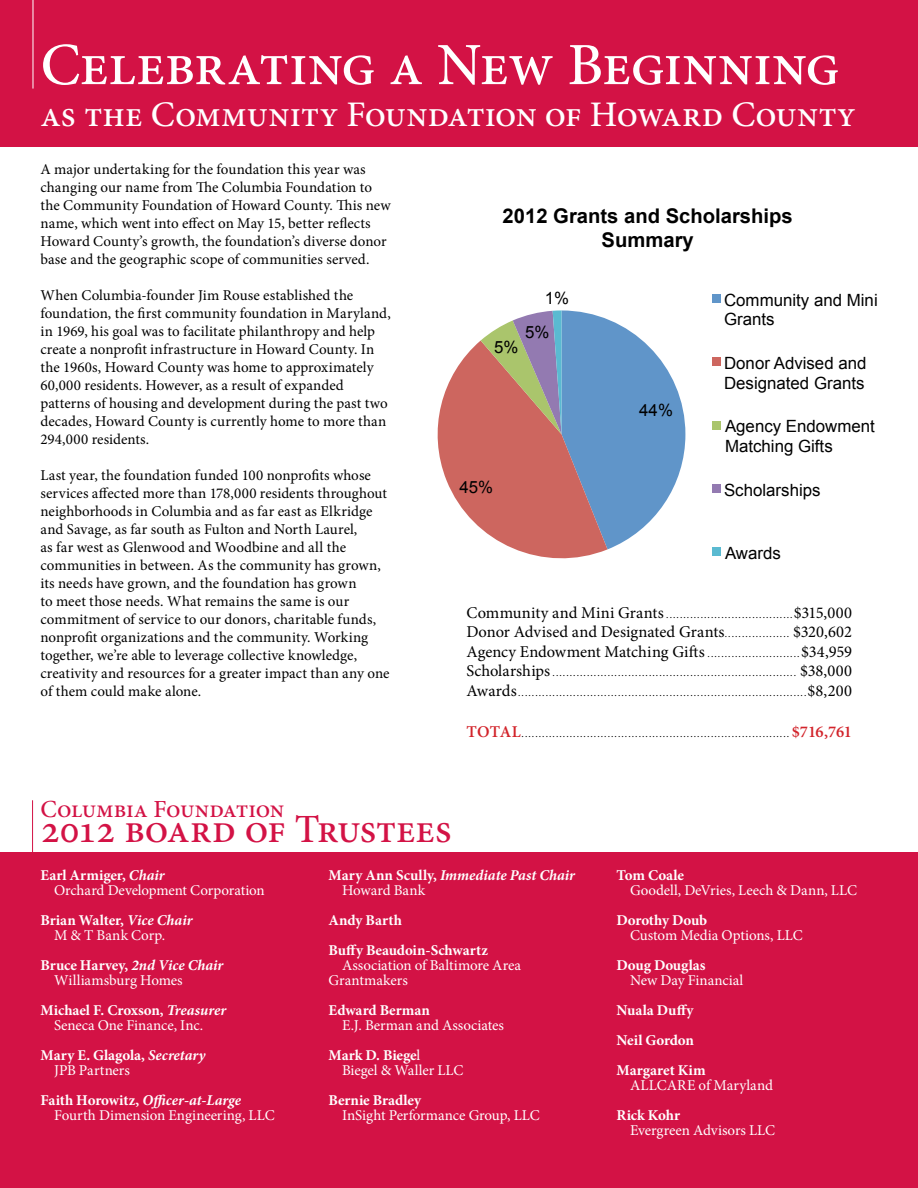
<style>
.page{position:relative;width:918px;height:1188px;background:#fff}
.page>*{position:absolute;margin:0;border:0;box-sizing:border-box;transform-origin:0 0}
.t1{font:500 60px "Minion Pro";letter-spacing:-.015em;color:#fff}
.t2{font:500 40.05px "Minion Pro";letter-spacing:-.015em;color:#d31245}
.t3{font:500 36px "Minion Pro";letter-spacing:-.005em;color:#fff}
.t4{font:500 24.6px "Minion Pro";letter-spacing:-.02em;color:#d31245}
.t5{font:700 20.25px/23.4px "Arial";color:#000;text-align:center}
.t6{font:16.8px/19.6px "Arial";color:#000}
.t7{font:16.5px/19.5px "Minion Pro";color:#000}
.t8{font:15px/18px "Minion Pro";letter-spacing:.005em;color:#000}
.t9{font:15px/15px "Minion Pro";letter-spacing:-.005em;color:#fff}
.t10{font:700 15px/30px "Minion Pro";letter-spacing:-.005em;color:#fff}
.t11{font:italic 700 15px/15px "Minion Pro";color:#fff}
.t12{font:10.5px/19.5px "Minion Pro";color:#000}
.s1{font-size:16.5px}
.s2{font-size:10.5px}
.s3{font-weight:600;font-size:16.5px;color:#d2232a}
.s4{font-weight:700}
.s5{font-weight:700;font-style:italic}
.s6{font-style:italic}
.s7{font-weight:400}
.s8{font-style:normal}
.s9{font-weight:400;font-style:normal}
</style>
<div class="page">
<svg style="left:437px;top:310px;width:248px;height:249px"></svg>
<div style="left:712px;top:294px;width:8px;height:8px;background:#6095c9"></div>
<div style="left:712px;top:357px;width:8px;height:9px;background:#cd665f"></div>
<div style="left:712px;top:421px;width:8px;height:8px;background:#aac56c"></div>
<div style="left:712px;top:484px;width:8px;height:9px;background:#937ab1"></div>
<div style="left:712px;top:548px;width:8px;height:8px;background:#5abad1"></div>
<div style="left:0;top:0;width:918px;height:147px;background:#d31245"></div>
<div style="left:0;top:852px;width:918px;height:336px;background:#d31245"></div>
<hr style="left:33px;top:0;width:1px;height:89px;background:#fff">
<hr style="left:32px;top:800px;width:1px;height:116px;background:#d31245">
<h1 class="t1" style="left:40px;top:24px;width:801px">Celebrating a New Beginning</h1>
<h3 class="t3" style="left:40px;top:90px;width:817px">as the Community Foundation of Howard County</h3>
<p class="t8" style="left:40px;top:160px;width:352px">A major undertaking for the foundation this year was changing our name from The Columbia Foundation to the Community Foundation of Howard County. This new name, which went into effect on May 15, better reflects Howard County’s growth, the foundation’s diverse donor base and the geographic scope of communities served.</p>
<p class="t8" style="left:40px;top:286px;width:352px">When Columbia-founder Jim Rouse established the foundation, the first community foundation in Maryland, in 1969, his goal was to facilitate philanthropy and help create a nonprofit infrastructure in Howard County. In the 1960s, Howard County was home to approximately 60,000 residents. However, as a result of expanded patterns of housing and development during the past two decades, Howard County is currently home to more than 294,000 residents.</p>
<p class="t8" style="left:40px;top:466px;width:351px">Last year, the foundation funded 100 nonprofits whose services affected more than 178,000 residents throughout neighborhoods in Columbia and as far east as Elkridge and Savage, as far south as Fulton and North Laurel,<br>as far west as Glenwood and Woodbine and all the communities in between. As the community has grown, its needs have grown, and the foundation has grown<br>to meet those needs. What remains the same is our commitment of service to our donors, charitable funds, nonprofit organizations and the community. Working together, we’re able to leverage collective knowledge, creativity and resources for a greater impact than any one of them could make alone.</p>
<h3 class="t5" style="left:503px;top:205px;width:292px">2012 Grants and Scholarships<br>Summary</h3>
<p class="t6" style="left:545px;top:289px;width:26px">1%</p>
<p class="t6" style="left:494px;top:337px;width:26px">5%</p>
<p class="t6" style="left:525px;top:322px;width:26px">5%</p>
<p class="t6" style="left:459px;top:478px;width:35px">45%</p>
<p class="t6" style="left:639px;top:400px;width:35px">44%</p>
<p class="t6" style="left:724px;top:290px;width:155px">Community and Mini<br>Grants</p>
<p class="t6" style="left:724px;top:354px;width:144px">Donor Advised and<br>Designated Grants</p>
<p class="t6" style="left:725px;top:417px;width:151px">Agency Endowment<br>Matching Gifts</p>
<p class="t6" style="left:724px;top:480px;width:98px">Scholarships</p>
<p class="t6" style="left:725px;top:544px;width:57px">Awards</p>
<p class="t12" style="left:466px;top:604px;width:387px"><span class="s1">Community and Mini Grants</span>.....................................<span class="s1">$315,000</span></p>
<p class="t7" style="left:466px;top:622px;width:387px">Donor Advised and Designated Grants<span class="s2">...................</span> $320,602<br>Agency Endowment Matching Gifts <span class="s2">...........................</span>$34,959</p>
<p class="t12" style="left:467px;top:663px;width:387px"><span class="s1">Scholarships</span>....................................................................... <span class="s1">$38,000<br>Awards</span>....................................................................................<span class="s1">$8,200</span></p>
<p class="t12" style="left:467px;top:724px;width:387px"><span class="s3">Total</span>.............................................................................. <span class="s3">$716,761</span></p>
<h3 class="t4" style="left:41px;top:793px;width:245px">Columbia Foundation</h3>
<h2 class="t2" style="left:41px;top:802px;width:413px">2012 board of Trustees</h2>
<p class="t9" style="left:54px;top:868px;width:212px;text-indent:-14px"><span class="s4">Earl Armiger,</span> <span class="s5">Chair<br></span>Orchard Development Corporation</p>
<p class="t10" style="left:54px;top:913px;width:140px;line-height:15px;text-indent:-14px">Brian Walter, <span class="s6">Vice Chair<br></span><span class="s7">M &amp; T Bank Corp.</span></p>
<p class="t9" style="left:54px;top:958px;width:171px;text-indent:-13px"><span class="s4">Bruce Harvey,</span> <span class="s5">2nd Vice Chair<br></span>Williamsburg Homes</p>
<p class="t9" style="left:54px;top:1003px;width:174px;text-indent:-13px"><span class="s4">Michael F. Croxson,</span> <span class="s5">Treasurer<br></span>Seneca One Finance, Inc.</p>
<p class="t10" style="left:54px;top:1048px;width:153px;line-height:15px;text-indent:-13px">Mary E. Glagola, <span class="s6">Secretary<br></span><span class="s7">JPB Partners</span></p>
<p class="t9" style="left:54px;top:1093px;width:222px;text-indent:-13px"><span class="s4">Faith Horowitz,</span> <span class="s5">Officer-at-Large<br></span>Fourth Dimension Engineering, LLC</p>
<p class="t11" style="left:342px;top:868px;width:235px;text-indent:-13px"><span class="s8">Mary Ann Scully,</span> Immediate Past Chair<br><span class="s9">Howard Bank</span></p>
<p class="t10" style="left:329px;top:905px;width:161px">Andy Barth<br>Buffy Beaudoin-Schwartz</p>
<p class="t9" style="left:329px;top:958px;width:194px;text-indent:13px">Association of Baltimore Area<br>Grantmakers</p>
<p class="t10" style="left:329px;top:995px;width:103px">Edward Berman</p>
<p class="t9" style="left:329px;top:1010px;width:177px;line-height:30px;text-indent:13px">E.J. Berman and Associates<br><span class="s4">Mark D. Biege</span>l</p>
<p class="t9" style="left:342px;top:1063px;width:123px">Biegel &amp; Waller LLC</p>
<p class="t10" style="left:329px;top:1085px;width:94px">Bernie Bradley</p>
<p class="t9" style="left:342px;top:1108px;width:199px">InSight Performance Group, LLC</p>
<p class="t10" style="left:617px;top:860px;width:69px">Tom Coale</p>
<p class="t9" style="left:630px;top:883px;width:229px">Goodell, DeVries, Leech &amp; Dann, LLC</p>
<p class="t10" style="left:617px;top:905px;width:92px">Dorothy Doub</p>
<p class="t9" style="left:630px;top:928px;width:174px">Custom Media Options, LLC</p>
<p class="t10" style="left:617px;top:950px;width:91px">Doug Douglas</p>
<p class="t9" style="left:630px;top:973px;width:115px">New Day Financial</p>
<p class="t10" style="left:617px;top:995px;width:91px">Nuala Duffy<br>Neil Gordon<br>Margaret Kim</p>
<p class="t9" style="left:630px;top:1078px;width:144px">ALLCARE of Maryland</p>
<p class="t10" style="left:617px;top:1100px;width:65px">Rick Kohr</p>
<p class="t9" style="left:630px;top:1123px;width:147px">Evergreen Advisors LLC</p>
</div>
